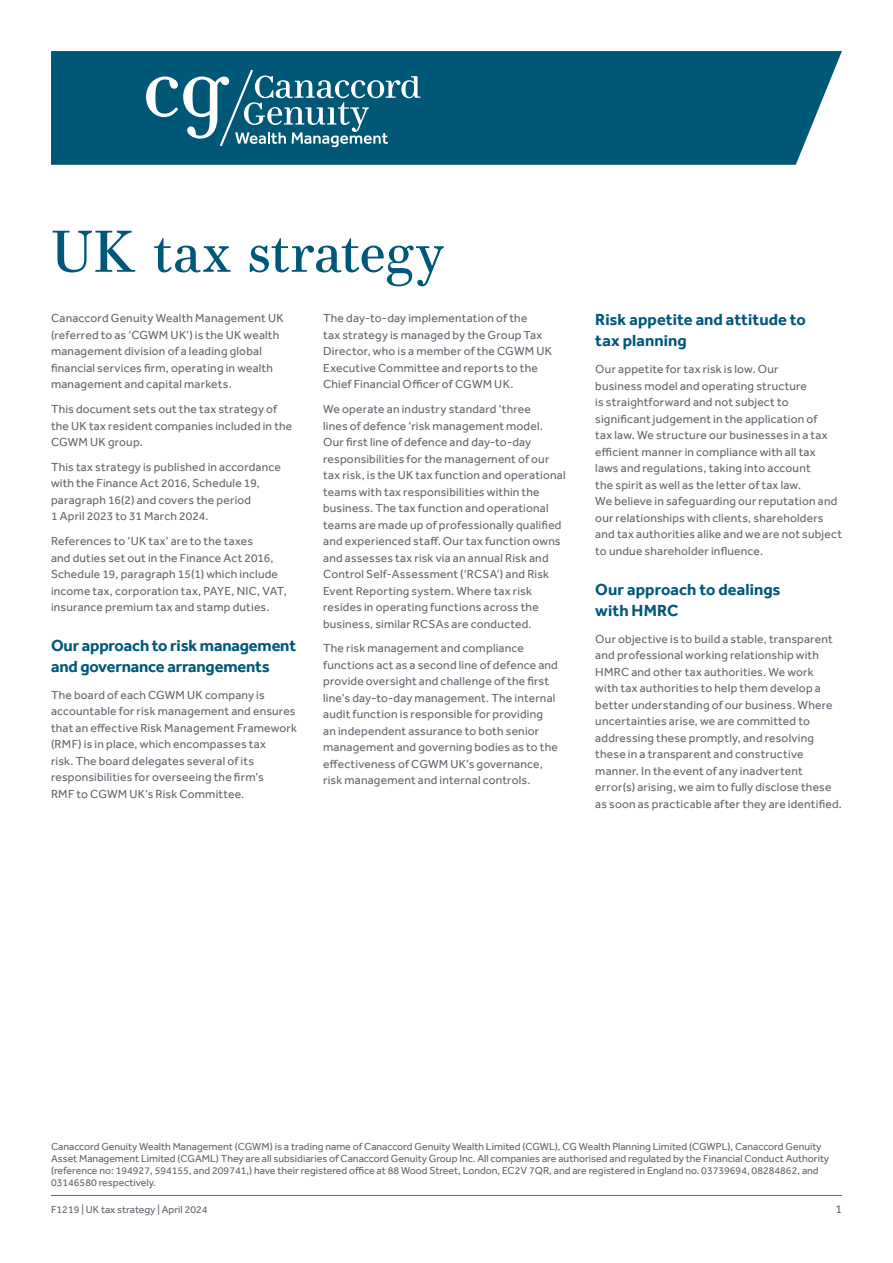
<style>
.page{position:relative;width:893px;height:1263px;background:#fff}
.page>*{position:absolute;margin:0;border:0;box-sizing:border-box;transform-origin:0 0}
.CG_A4_Title{font:57px "Essonnes Text";color:#005879}
.CG_A4_Header{font:700 16.5px/21px "Effra";letter-spacing:-.005em;color:#005879}
.CG_A4_Body_Copy{font:12px/16.5px "Effra";letter-spacing:.015em;color:#62666f}
.CG_A4_Disclaimer{font:10.5px/12px "Effra";color:#62666f}
</style>
<div class="page">
<div style="left:51px;top:51px;width:791px;height:114px;background:#005776"></div>
<svg style="left:146px;top:70px;width:274px;height:77px;background:#337891"></svg>
<hr style="left:51px;top:1195px;width:791px;height:1px;background:#62666f">
<p class="CG_A4_Title" style="left:51px;top:210px;width:395px">UK tax strategy</p>
<p class="CG_A4_Body_Copy" style="left:51px;top:310px;width:234px">Canaccord Genuity Wealth Management UK (referred to as ‘CGWM UK’) is the UK wealth management division of a leading global financial services firm, operating in wealth management and capital markets.</p>
<p class="CG_A4_Body_Copy" style="left:51px;top:401px;width:243px">This document sets out the tax strategy of the UK tax resident companies included in the<br>CGWM UK group.</p>
<p class="CG_A4_Body_Copy" style="left:51px;top:458px;width:231px">This tax strategy is published in accordance with the Finance Act 2016, Schedule 19, paragraph 16(2) and covers the period<br>1 April 2023 to 31 March 2024.</p>
<p class="CG_A4_Body_Copy" style="left:51px;top:533px;width:237px">References to ‘UK tax’ are to the taxes<br>and duties set out in the Finance Act 2016, Schedule 19, paragraph 15(1) which include income tax, corporation tax, PAYE, NIC, VAT, insurance premium tax and stamp duties.</p>
<p class="CG_A4_Header" style="left:51px;top:635px;width:247px">Our approach to risk management and governance arrangements</p>
<p class="CG_A4_Body_Copy" style="left:51px;top:686px;width:248px">The board of each CGWM UK company is accountable for risk management and ensures that an effective Risk Management Framework (RMF) is in place, which encompasses tax<br>risk. The board delegates several of its responsibilities for overseeing the firm’s<br>RMF to CGWM UK’s Risk Committee.</p>
<p class="CG_A4_Body_Copy" style="left:323px;top:310px;width:230px">The day-to-day implementation of the<br>tax strategy is managed by the Group Tax Director, who is a member of the CGWM UK Executive Committee and reports to the Chief Financial Officer of CGWM UK.</p>
<p class="CG_A4_Body_Copy" style="left:323px;top:401px;width:244px">We operate an industry standard ‘three<br>lines of defence ‘risk management model.<br>Our first line of defence and day-to-day responsibilities for the management of our tax risk, is the UK tax function and operational teams with tax responsibilities within the business. The tax function and operational teams are made up of professionally qualified and experienced staff. Our tax function owns and assesses tax risk via an annual Risk and Control Self-Assessment (‘RCSA’) and Risk Event Reporting system. Where tax risk resides in operating functions across the business, similar RCSAs are conducted.</p>
<p class="CG_A4_Body_Copy" style="left:323px;top:640px;width:236px">The risk management and compliance functions act as a second line of defence and provide oversight and challenge of the first line’s day-to-day management. The internal audit function is responsible for providing an independent assurance to both senior management and governing bodies as to the effectiveness of CGWM UK’s governance, risk management and internal controls.</p>
<p class="CG_A4_Header" style="left:595px;top:309px;width:212px">Risk appetite and attitude to tax planning</p>
<p class="CG_A4_Body_Copy" style="left:595px;top:361px;width:248px">Our appetite for tax risk is low. Our<br>business model and operating structure<br>is straightforward and not subject to significant judgement in the application of<br>tax law. We structure our businesses in a tax efficient manner in compliance with all tax laws and regulations, taking into account<br>the spirit as well as the letter of tax law.<br>We believe in safeguarding our reputation and our relationships with clients, shareholders and tax authorities alike and we are not subject to undue shareholder influence.</p>
<p class="CG_A4_Header" style="left:595px;top:578px;width:187px">Our approach to dealings with HMRC</p>
<p class="CG_A4_Body_Copy" style="left:595px;top:630px;width:248px">Our objective is to build a stable, transparent and professional working relationship with HMRC and other tax authorities. We work<br>with tax authorities to help them develop a better understanding of our business. Where uncertainties arise, we are committed to addressing these promptly, and resolving these in a transparent and constructive manner. In the event of any inadvertent error(s) arising, we aim to fully disclose these as soon as practicable after they are identified.</p>
<p class="CG_A4_Disclaimer" style="left:51px;top:1141px;width:780px">Canaccord Genuity Wealth Management (CGWM) is a trading name of Canaccord Genuity Wealth Limited (CGWL), CG Wealth Planning Limited (CGWPL), Canaccord Genuity Asset Management Limited (CGAML) They are all subsidiaries of Canaccord Genuity Group Inc. All companies are authorised and regulated by the Financial Conduct Authority (reference no: 194927, 594155, and 209741,) have their registered office at 88 Wood Street, London, EC2V 7QR, and are registered in England no. 03739694, 08284862, and 03146580 respectively.</p>
<p class="CG_A4_Disclaimer" style="left:51px;top:1203px;width:158px">F1219 | UK tax strategy | April 2024</p>
<p class="CG_A4_Body_Copy" style="left:835px;top:1200px;width:8px">1</p>
</div>
